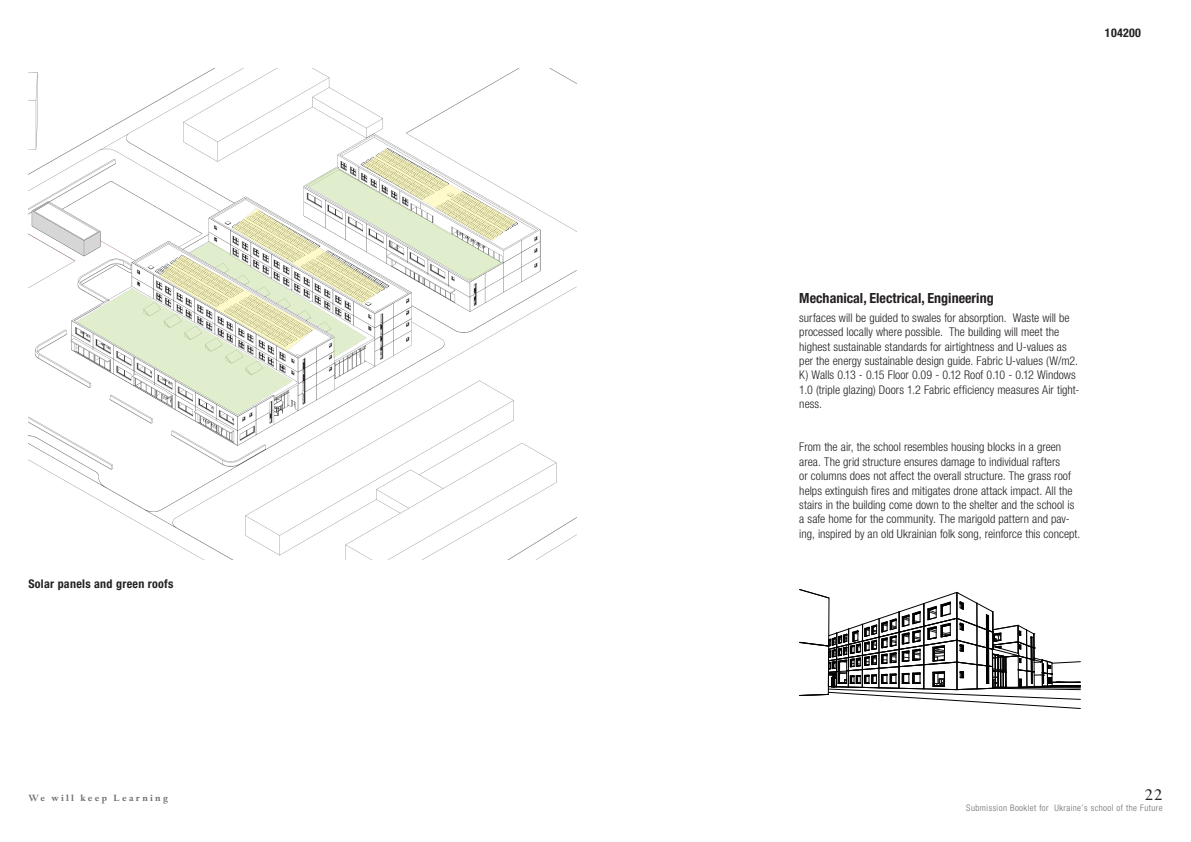
<style>
.page{position:relative;width:1191px;height:842px;background:#fff}
.page>*{position:absolute;margin:0;border:0;box-sizing:border-box;transform-origin:0 0}
.t1{font:16px "Haarlemmer MT Std";color:#231f20}
.t2{font:700 condensed 14px "Helvetica Neue LT Pro";color:#231f20}
.t3{font:300 condensed 12px/14.4px "Helvetica Neue LT Pro";color:#231f20}
.Page_Title{font:700 condensed 12px "Helvetica Neue LT Pro";letter-spacing:.025em;color:#231f20}
.t4{font:300 condensed 9px "Helvetica Neue LT Pro";letter-spacing:.05em;color:#6c6d70}
.t5{font:700 9px "Haarlemmer MT Std";letter-spacing:.25em;color:#6c6d70}
</style>
<div class="page">
<img style="left:28px;top:68px;width:548px;height:491px">
<svg style="left:799px;top:589px;width:282px;height:120px"></svg>
<p class="Page_Title" style="left:28px;top:576px;width:147px">Solar panels and green roofs</p>
<p class="Page_Title" style="left:1105px;top:25px;width:38px">104200</p>
<p class="t2" style="left:799px;top:290px;width:196px">Mechanical, Electrical, Engineering</p>
<p class="t3" style="left:799px;top:310px;width:282px">surfaces will be guided to swales for absorption. Waste will be processed locally where possible. The building will meet the highest sustainable standards for airtightness and U-values as per the energy sustainable design guide. Fabric U-values (W/m2.<br>K) Walls 0.13 - 0.15 Floor 0.09 - 0.12 Roof 0.10 - 0.12 Windows 1.0 (triple glazing) Doors 1.2 Fabric efficiency measures Air tight&shy;ness.</p>
<p class="t3" style="left:799px;top:440px;width:282px">From the air, the school resembles housing blocks in a green area. The grid structure ensures damage to individual rafters<br>or columns does not affect the overall structure. The grass roof helps extinguish fires and mitigates drone attack impact. All the stairs in the building come down to the shelter and the school is a safe home for the community. The marigold pattern and pav&shy;ing, inspired by an old Ukrainian folk song, reinforce this concept.</p>
<p class="t5" style="left:28px;top:792px;width:141px">We will keep Learning</p>
<h1 class="t1" style="left:1144px;top:785px;width:19px">22</h1>
<p class="t4" style="left:966px;top:803px;width:198px">Submission Booklet for Ukraine’s school of the Future</p>
</div>
